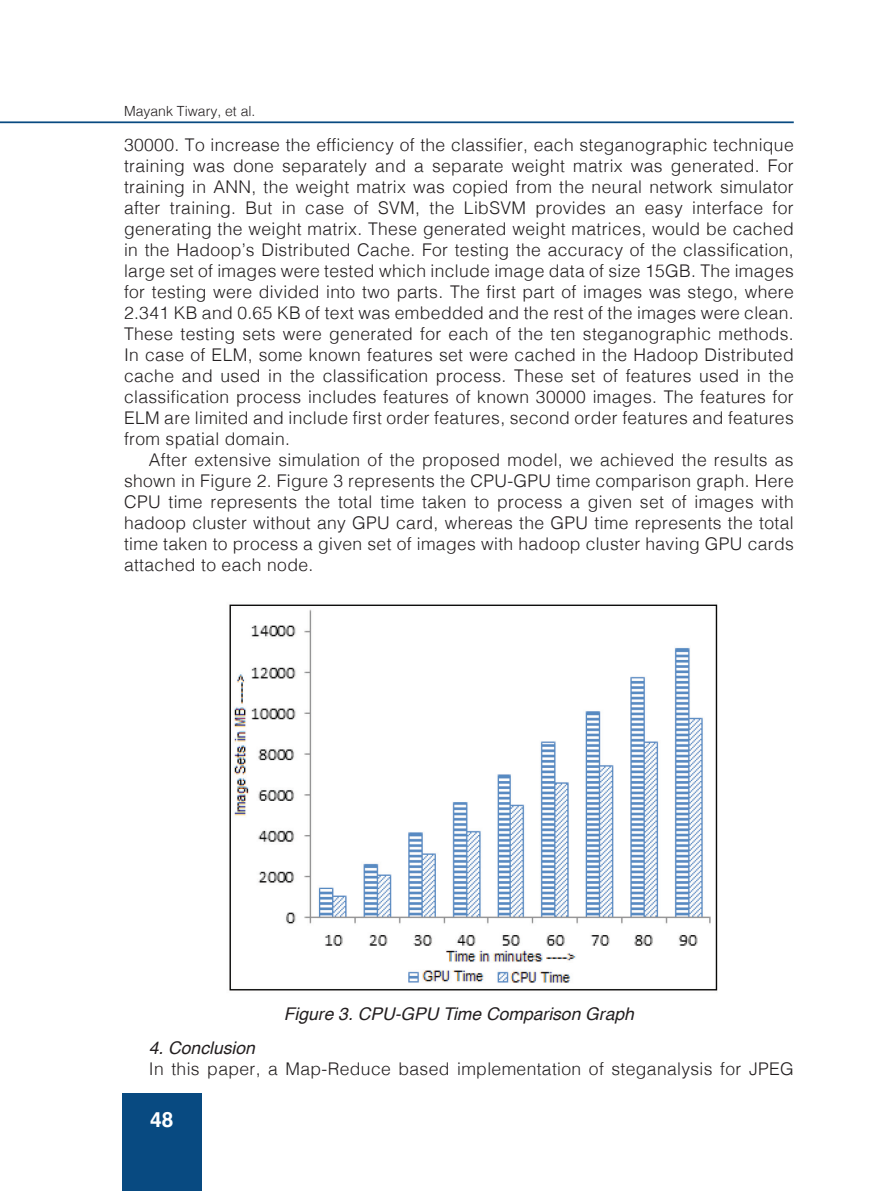
<style>
.page{position:relative;width:893px;height:1191px;background:#fff}
.page>*{position:absolute;margin:0;border:0;box-sizing:border-box;transform-origin:0 0}
.t1{font:700 21px "Helvetica";color:#fff}
.t2{font:300 17.5px/21px "Helvetica";letter-spacing:.02em;color:#231f20;text-align:justify}
.t3{font:italic 17.5px "Helvetica";color:#231f20}
.t4{font:300 14px "Helvetica";color:#231f20}
</style>
<div class="page">
<div style="left:122px;top:1093px;width:79px;height:98px;background:#084a81"></div>
<hr style="left:0;top:121px;width:794px;height:2px;background:#084a81">
<img style="left:229px;top:604px;width:489px;height:387px">
<p class="t4" style="left:124px;top:99px;width:133px">Mayank Tiwary, et al.</p>
<p class="t2" style="left:124px;top:133px;width:671px">30000. To increase the efficiency of the classifier, each steganographic technique training was done separately and a separate weight matrix was generated. For training in ANN, the weight matrix was copied from the neural network simulator after training. But in case of SVM, the LibSVM provides an easy interface for generating the weight matrix. These generated weight matrices, would be cached in the Hadoop’s Distributed Cache. For testing the accuracy of the classification, large set of images were tested which include image data of size 15GB. The images for testing were divided into two parts. The first part of images was stego, where 2.341 KB and 0.65 KB of text was embedded and the rest of the images were clean.<br>These testing sets were generated for each of the ten steganographic methods.<br>In case of ELM, some known features set were cached in the Hadoop Distributed cache and used in the classification process. These set of features used in the classification process includes features of known 30000 images. The features for ELM are limited and include first order features, second order features and features from spatial domain.</p>
<p class="t2" style="left:124px;top:448px;width:671px;text-indent:25px">After extensive simulation of the proposed model, we achieved the results as shown in Figure 2. Figure 3 represents the CPU-GPU time comparison graph. Here CPU time represents the total time taken to process a given set of images with hadoop cluster without any GPU card, whereas the GPU time represents the total time taken to process a given set of images with hadoop cluster having GPU cards attached to each node.</p>
<p class="t3" style="left:284px;top:999px;width:352px">Figure 3. CPU-GPU Time Comparison Graph</p>
<p class="t3" style="left:149px;top:1034px;width:108px">4. Conclusion</p>
<p class="t2" style="left:149px;top:1057px;width:646px">In this paper, a Map-Reduce based implementation of steganalysis for JPEG</p>
<p class="t1" style="left:150px;top:1103px;width:25px">48</p>
</div>
